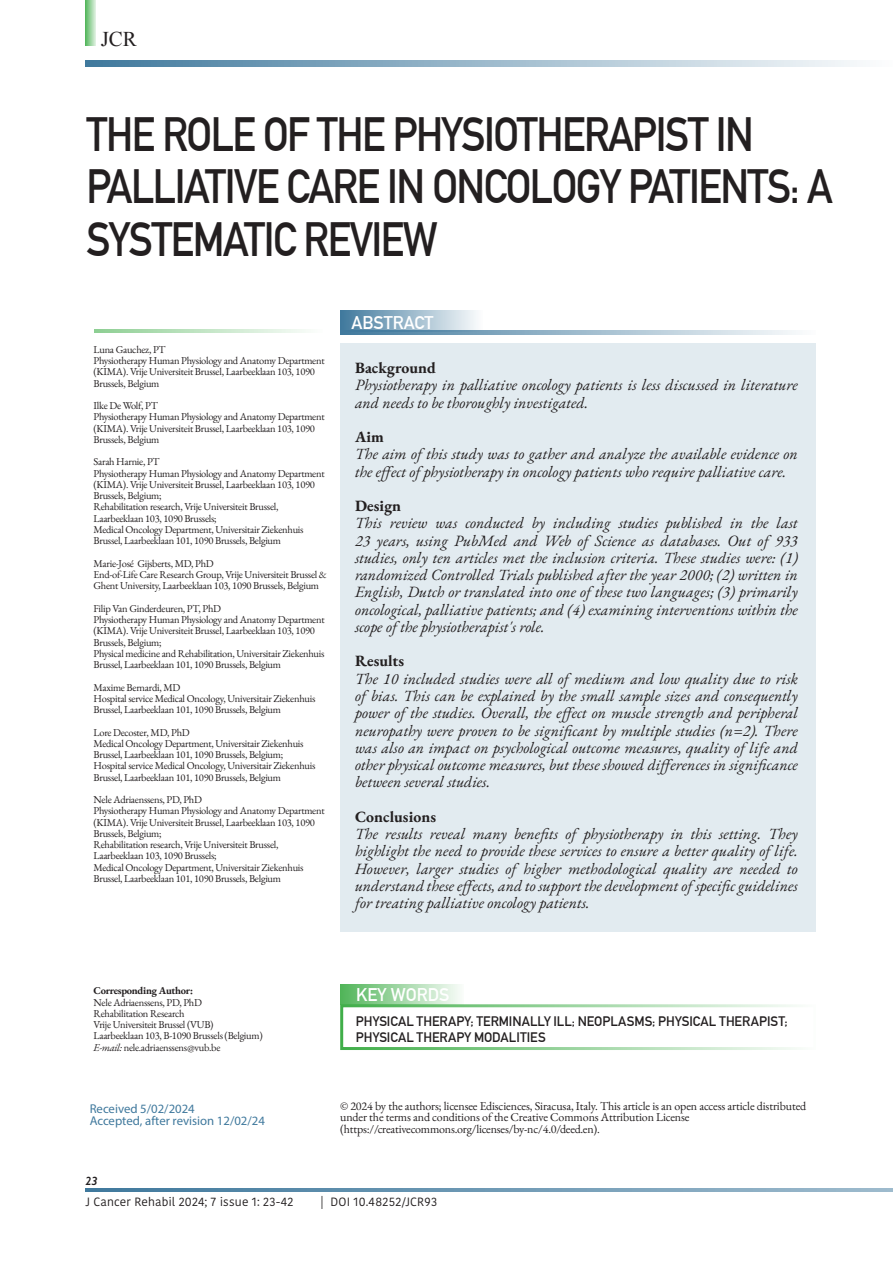
<style>
.page{position:relative;width:893px;height:1276px;background:#fff}
.page>*{position:absolute;margin:0;border:0;box-sizing:border-box;transform-origin:0 0}
.t1{font:700 47.1px/52.5px "DIN Alternate";letter-spacing:-.035em;color:#231f20;scale:.89 1}
.t2{font:21px "Times New Roman";color:#231f20}
.t3{font:700 18px "DIN Alternate";color:#fff}
.t4{font:italic 15.75px/17.2px "EB Garamond";letter-spacing:.005em;color:#231f20;text-align:justify}
.t5{font:700 15.75px "EB Garamond";letter-spacing:.005em;color:#231f20}
.t6{font:700 13.5px/15.6px "DIN Alternate";color:#231f20}
.t7{font:12.75px/12px "Myriad Pro";color:#40799d}
.t8{font:12px/11.6px "EB Garamond";letter-spacing:-.01em;color:#231f20}
.t9{font:12px "Kohinoor Bangla";letter-spacing:.01em;color:#231f20}
.t10{font:italic 600 12px "Gill Sans";color:#231f20}
.t11{font:10.5px/11.2px "EB Garamond";letter-spacing:-.025em;color:#231f20}
.t12{font:700 10.5px "EB Garamond";letter-spacing:-.025em;color:#231f20}
.s1{font-style:italic}
</style>
<div class="page">
<div style="left:340px;top:1004px;width:476px;height:46px;border:3px solid #40ae49"></div>
<svg style="left:85px;top:0;width:11px;height:46px"></svg>
<svg style="left:85px;top:61px;width:772px;height:6px;background:#99b7ca"></svg>
<hr style="left:85px;top:1188px;width:808px;height:3px;background:#40799d">
<div style="left:340px;top:343px;width:476px;height:588px;background:#e2ebf0"></div>
<div style="left:340px;top:310px;width:143px;height:22px;background:linear-gradient(to right,#3f789c,#fcfdfd)"></div>
<svg style="left:94px;top:329px;width:211px;height:4px"></svg>
<div style="left:340px;top:984px;width:124px;height:20px;background:linear-gradient(to right,#50b458,#f8fcf9)"></div>
<svg style="left:340px;top:330px;width:456px;height:5px;background:#98b7ca"></svg>
<h2 class="t2" style="left:101px;top:25px;width:38px">JCR</h2>
<h1 class="t1" style="left:87px;top:104px;width:840px">THE ROLE OF THE PHYSIOTHERAPIST IN<br>PALLIATIVE CARE IN ONCOLOGY PATIENTS: A<br>SYSTEMATIC REVIEW</h1>
<p class="t11" style="left:94px;top:344px;width:233px">Luna Gauchez, PT<br>Physiotherapy Human Physiology and Anatomy Department (KIMA). Vrije Universiteit Brussel, Laarbeeklaan 103, 1090<br>Brussels, Belgium</p>
<p class="t11" style="left:94px;top:400px;width:233px">Ilke De Wolf, PT<br>Physiotherapy Human Physiology and Anatomy Department (KIMA). Vrije Universiteit Brussel, Laarbeeklaan 103, 1090<br>Brussels, Belgium</p>
<p class="t11" style="left:94px;top:456px;width:233px">Sarah Harnie, PT<br>Physiotherapy Human Physiology and Anatomy Department (KIMA). Vrije Universiteit Brussel, Laarbeeklaan 103, 1090<br>Brussels, Belgium;<br>Rehabilitation research, Vrije Universiteit Brussel, Laarbeeklaan 103, 1090 Brussels;<br>Medical Oncology Department, Universitair Ziekenhuis Brussel, Laarbeeklaan 101, 1090 Brussels, Belgium</p>
<p class="t11" style="left:94px;top:557px;width:235px">Marie-José Gijsberts, MD, PhD<br>End-of-Life Care Research Group, Vrije Universiteit Brussel &amp;<br>Ghent University, Laarbeeklaan 103, 1090 Brussels, Belgium</p>
<p class="t11" style="left:94px;top:602px;width:233px">Filip Van Ginderdeuren, PT, PhD<br>Physiotherapy Human Physiology and Anatomy Department (KIMA). Vrije Universiteit Brussel, Laarbeeklaan 103, 1090<br>Brussels, Belgium;<br>Physical medicine and Rehabilitation, Universitair Ziekenhuis Brussel, Laarbeeklaan 101, 1090 Brussels, Belgium</p>
<p class="t11" style="left:94px;top:681px;width:223px">Maxime Bernardi, MD<br>Hospital service Medical Oncology, Universitair Ziekenhuis<br>Brussel, Laarbeeklaan 101, 1090 Brussels, Belgium</p>
<p class="t11" style="left:94px;top:726px;width:223px">Lore Decoster, MD, PhD<br>Medical Oncology Department, Universitair Ziekenhuis Brussel, Laarbeeklaan 101, 1090 Brussels, Belgium; Hospital service Medical Oncology, Universitair Ziekenhuis Brussel, Laarbeeklaan 101, 1090 Brussels, Belgium</p>
<p class="t11" style="left:94px;top:794px;width:233px">Nele Adriaenssens, PD, PhD<br>Physiotherapy Human Physiology and Anatomy Department (KIMA). Vrije Universiteit Brussel, Laarbeeklaan 103, 1090<br>Brussels, Belgium;<br>Rehabilitation research, Vrije Universiteit Brussel, Laarbeeklaan 103, 1090 Brussels;<br>Medical Oncology Department, Universitair Ziekenhuis Brussel, Laarbeeklaan 101, 1090 Brussels, Belgium</p>
<h3 class="t3" style="left:352px;top:309px;width:83px">ABSTRACT</h3>
<h3 class="t5" style="left:355px;top:358px;width:82px">Background</h3>
<h3 class="t4" style="left:355px;top:377px;width:444px">Physiotherapy in palliative oncology patients is less discussed in literature and needs to be thoroughly investigated.</h3>
<h3 class="t5" style="left:355px;top:427px;width:30px">Aim</h3>
<h3 class="t4" style="left:355px;top:446px;width:444px">The aim of this study was to gather and analyze the available evidence on the effect of physiotherapy in oncology patients who require palliative care.</h3>
<h3 class="t5" style="left:355px;top:496px;width:48px">Design</h3>
<p class="t4" style="left:355px;top:515px;width:444px">This review was conducted by including studies published in the last 23 years, using PubMed and Web of Science as databases. Out of 933 studies, only ten articles met the inclusion criteria. These studies were: (1) randomized Controlled Trials published after the year 2000; (2) written in English, Dutch or translated into one of these two languages; (3) primarily oncological, palliative patients; and (4) examining interventions within the scope of the physiotherapist's role.</p>
<h3 class="t5" style="left:355px;top:651px;width:51px">Results</h3>
<p class="t4" style="left:355px;top:670px;width:444px">The 10 included studies were all of medium and low quality due to risk of bias. This can be explained by the small sample sizes and consequently power of the studies. Overall, the effect on muscle strength and peripheral neuropathy were proven to be significant by multiple studies (n=2). There was also an impact on psychological outcome measures, quality of life and other physical outcome measures, but these showed differences in significance between several studies.</p>
<h3 class="t5" style="left:355px;top:806px;width:83px">Conclusions</h3>
<p class="t4" style="left:355px;top:825px;width:444px">The results reveal many benefits of physiotherapy in this setting. They highlight the need to provide these services to ensure a better quality of life.<br>However, larger studies of higher methodological quality are needed to understand these effects, and to support the development of specific guidelines for treating palliative oncology patients.</p>
<p class="t12" style="left:94px;top:984px;width:101px">Corresponding Author:</p>
<p class="t11" style="left:94px;top:996px;width:171px">Nele Adriaenssens, PD, PhD<br>Rehabilitation Research<br>Vrije Universiteit Brussel (VUB)<br>Laarbeeklaan 103, B-1090 Brussels (Belgium)<br><span class="s1">E-mail:</span> nele.adriaenssens@vub.be</p>
<p class="t7" style="left:90px;top:1102px;width:177px">Received 5/02/2024<br>Accepted, after revision 12/02/24</p>
<p class="t10" style="left:85px;top:1173px;width:14px">23</p>
<h3 class="t3" style="left:356px;top:981px;width:95px">KEY WORDS</h3>
<p class="t6" style="left:356px;top:1013px;width:433px">PHYSICAL THERAPY; TERMINALLY ILL; NEOPLASMS; PHYSICAL THERAPIST;<br>PHYSICAL THERAPY MODALITIES</p>
<p class="t8" style="left:340px;top:1099px;width:467px">© 2024 by the authors; licensee Edisciences, Siracusa, Italy. This article is an open access article distributed under the terms and conditions of the Creative Commons Attribution License (https://creativecommons.org/licenses/by-nc/4.0/deed.en).</p>
<p class="t9" style="left:85px;top:1193px;width:210px">J Cancer Rehabil 2024; 7 issue 1: 23-42</p>
<p class="t9" style="left:320px;top:1193px;width:118px">| DOI 10.48252/JCR93</p>
</div>
